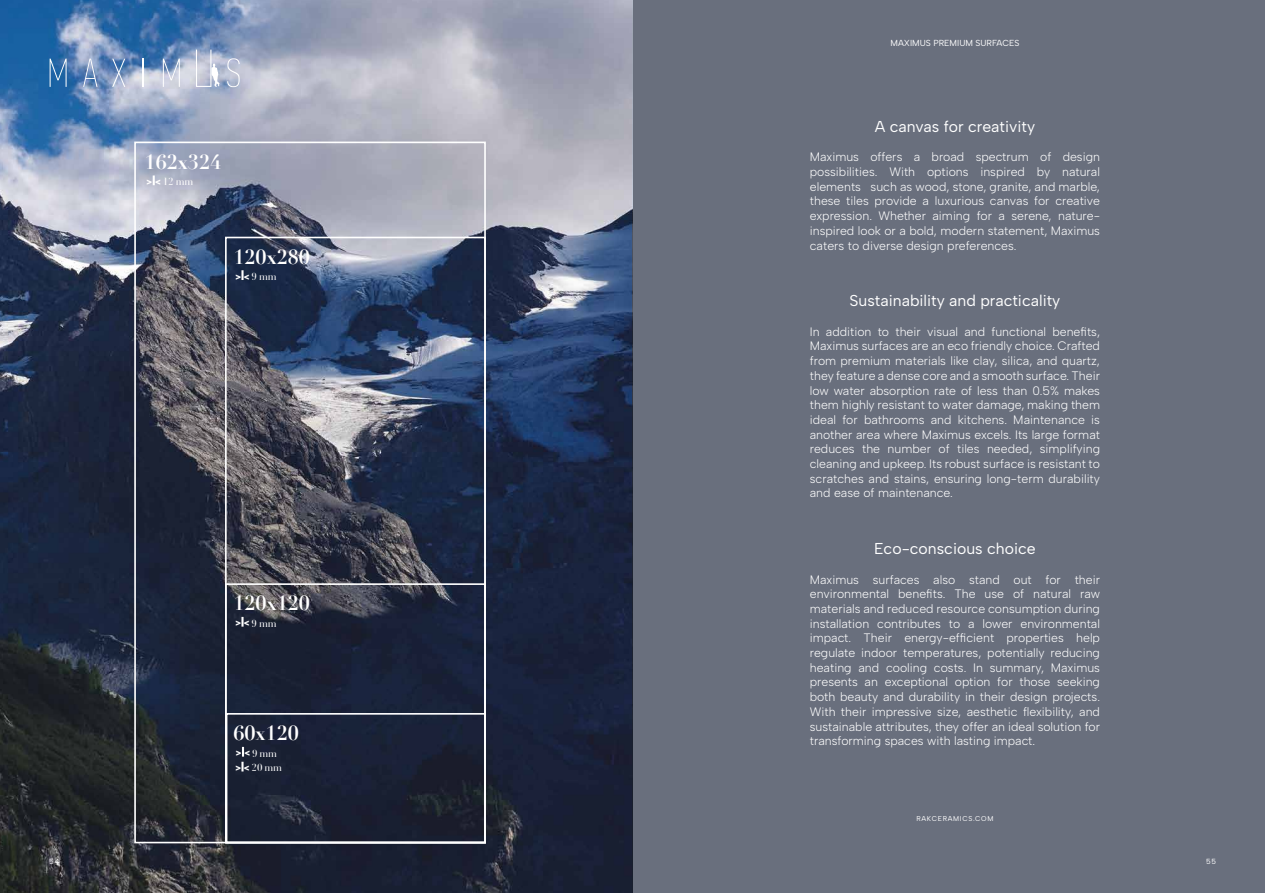
<style>
.page{position:relative;width:1265px;height:893px;background:#fff}
.page>*{position:absolute;margin:0;border:0;box-sizing:border-box;transform-origin:0 0}
.t1{font:700 19.95px "Didot";color:#fff}
.t2{font:15.75px "Albert Sans";color:#fff}
.t3{font:12.25px/14.7px "Albert Sans";color:#fff;text-align:justify}
.t4{font:10.94px "Didot";color:#fff}
.t5{font:9.97px "Museo Sans 900";color:#fff}
.t6{font:8.75px "Albert Sans";color:#fff}
.t7{font:7.44px "Albert Sans";color:#fff}
.t8{font:7px "Albert Sans";letter-spacing:.1em;color:#fff}
</style>
<div class="page">
<img style="left:0;top:0;width:632px;height:893px">
<div style="left:632px;top:0;width:633px;height:893px;background:#696f7d"></div>
<svg style="left:50px;top:59px;width:17px;height:28px"></svg>
<svg style="left:83px;top:59px;width:14px;height:28px"></svg>
<svg style="left:112px;top:59px;width:13px;height:28px"></svg>
<svg style="left:143px;top:59px;width:1px;height:28px"></svg>
<svg style="left:163px;top:59px;width:17px;height:28px"></svg>
<svg style="left:227px;top:58px;width:13px;height:29px"></svg>
<svg style="left:196px;top:50px;width:24px;height:37px"></svg>
<div style="left:225px;top:583px;width:261px;height:260px;border:2px solid #fff"></div>
<div style="left:226px;top:713px;width:260px;height:130px;border:2px solid #fff"></div>
<svg style="left:153px;top:175px;width:7px;height:10px"></svg>
<svg style="left:241px;top:270px;width:8px;height:10px"></svg>
<svg style="left:241px;top:617px;width:8px;height:10px"></svg>
<svg style="left:241px;top:747px;width:9px;height:24px"></svg>
<h1 class="t1" style="left:145px;top:149px;width:78px">162x324</h1>
<p class="t4" style="left:163px;top:174px;width:32px">12 mm</p>
<p class="t5" style="left:154px;top:179px;width:8px;rotate:90deg">^</p>
<h1 class="t1" style="left:233px;top:244px;width:78px">120x280</h1>
<p class="t4" style="left:252px;top:269px;width:26px">9 mm</p>
<p class="t5" style="left:243px;top:274px;width:8px;rotate:90deg">^</p>
<h1 class="t1" style="left:233px;top:591px;width:78px">120x120</h1>
<p class="t4" style="left:252px;top:615px;width:26px">9 mm</p>
<p class="t5" style="left:243px;top:620px;width:8px;rotate:90deg">^</p>
<h1 class="t1" style="left:233px;top:720px;width:67px">60x120</h1>
<p class="t4" style="left:252px;top:760px;width:32px">20 mm</p>
<p class="t4" style="left:252px;top:745px;width:26px">9 mm</p>
<p class="t5" style="left:243px;top:750px;width:8px;rotate:90deg">^</p>
<p class="t5" style="left:243px;top:765px;width:8px;rotate:90deg">^</p>
<p class="t6" style="left:890px;top:38px;width:130px">MAXIMUS PREMIUM SURFACES</p>
<p class="t2" style="left:875px;top:117px;width:162px">A canvas for creativity</p>
<p class="t3" style="left:810px;top:150px;width:292px">Maximus offers a broad spectrum of design possibilities. With options inspired by natural elements such as wood, stone, granite, and marble, these tiles provide a luxurious canvas for creative expression. Whether aiming for a serene, nature&shy;inspired look or a bold, modern statement, Maximus caters to diverse design preferences.</p>
<p class="t2" style="left:850px;top:291px;width:212px">Sustainability and practicality</p>
<p class="t3" style="left:810px;top:324px;width:292px">In addition to their visual and functional benefits, Maximus surfaces are an eco friendly choice. Crafted from premium materials like clay, silica, and quartz, they feature a dense core and a smooth surface. Their low water absorption rate of less than 0.5% makes them highly resistant to water damage, making them ideal for bathrooms and kitchens. Maintenance is another area where Maximus excels. Its large format reduces the number of tiles needed, simplifying cleaning and upkeep. Its robust surface is resistant to scratches and stains, ensuring long-term durability and ease of maintenance.</p>
<p class="t2" style="left:874px;top:539px;width:163px">Eco-conscious choice</p>
<p class="t3" style="left:810px;top:572px;width:292px">Maximus surfaces also stand out for their environmental benefits. The use of natural raw materials and reduced resource consumption during installation contributes to a lower environmental impact. Their energy-efficient properties help regulate indoor temperatures, potentially reducing heating and cooling costs. In summary, Maximus presents an exceptional option for those seeking both beauty and durability in their design projects.<br>With their impressive size, aesthetic flexibility, and sustainable attributes, they offer an ideal solution for transforming spaces with lasting impact.</p>
<p class="t8" style="left:916px;top:815px;width:79px">RAKCERAMICS.COM</p>
<p class="t7" style="left:49px;top:857px;width:12px">54</p>
<p class="t7" style="left:1206px;top:857px;width:12px">55</p>
</div>
